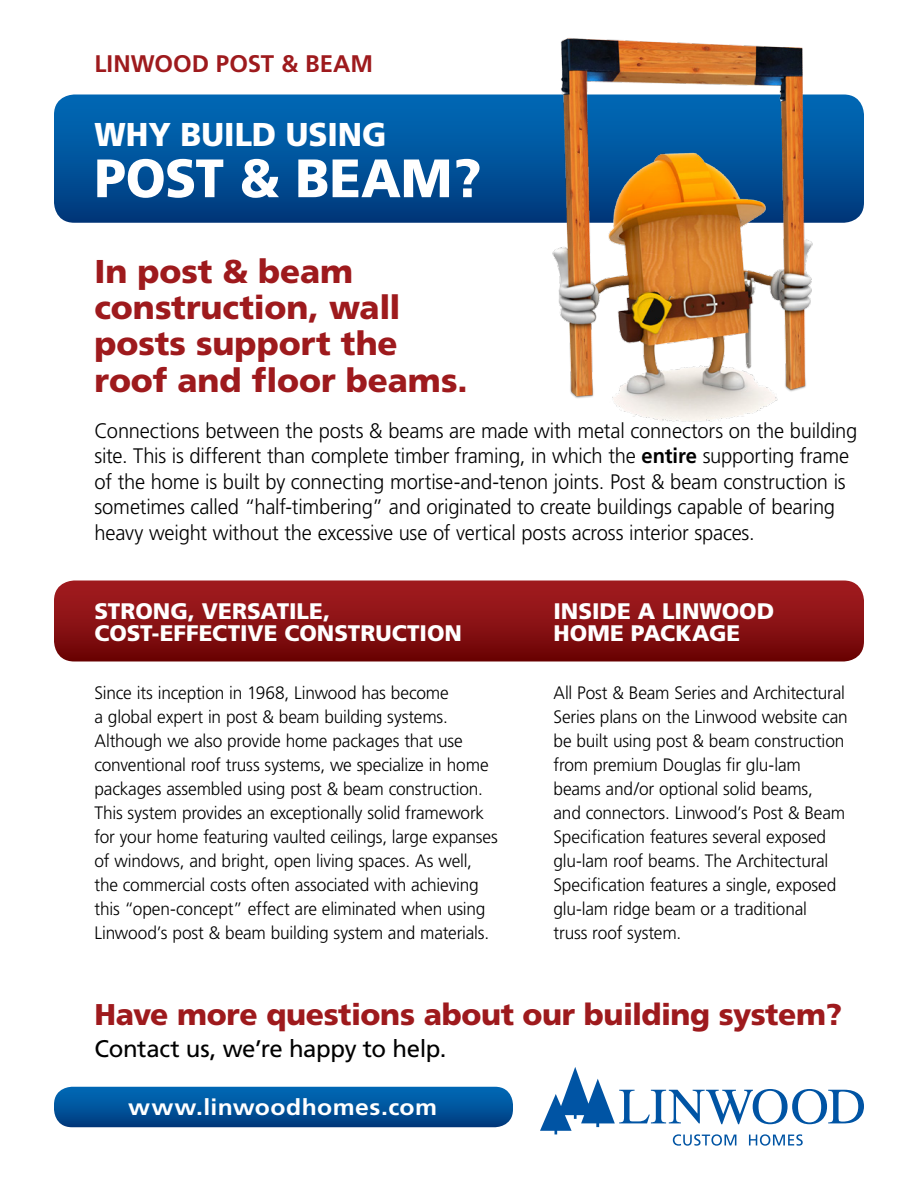
<style>
.page{position:relative;width:918px;height:1188px;background:#fff}
.page>*{position:absolute;margin:0;border:0;box-sizing:border-box;transform-origin:0 0}
.t1{font:900 54px "Frutiger";color:#fff;scale:.95 1}
.t2{font:900 33px/36.5px "Frutiger";color:#9e1a1d}
.t3{font:900 33px "Frutiger";color:#fff;scale:.95 1}
.t4{font:900 30px "Frutiger";letter-spacing:-.015em;color:#9e1a1d}
.t5{font:24px "Frutiger";letter-spacing:-.02em;color:#000}
.t6{font:700 24px "Frutiger";color:#9e1a1d}
.t7{font:900 22.5px "Frutiger";color:#fff}
.t8{font:700 22.5px "Frutiger";letter-spacing:.02em;color:#fff;scale:1.1 1}
.t9{font:300 21px/25.5px "Frutiger";letter-spacing:-.01em;color:#000;scale:.96 1}
.t10{font:300 18px/24px "Frutiger";letter-spacing:-.01em;color:#000;scale:.96 1}
.s1{font-weight:700}
</style>
<div class="page">
<svg style="left:54px;top:580px;width:810px;height:82px;background:#8b1417"></svg>
<svg style="left:54px;top:94px;width:458px;height:129px;background:#02549b"></svg>
<img style="left:512px;top:38px;width:352px;height:384px">
<svg style="left:540px;top:1067px;width:324px;height:79px"></svg>
<svg style="left:54px;top:1087px;width:459px;height:40px;background:#03559c"></svg>
<h3 class="t6" style="left:94px;top:50px;width:280px">LINWOOD POST &amp; BEAM</h3>
<h2 class="t3" style="left:94px;top:115px;width:309px">WhY build using</h2>
<h1 class="t1" style="left:94px;top:146px;width:409px">Post &amp; Beam?</h1>
<h2 class="t2" style="left:94px;top:253px;width:375px">In post &amp; beam construction, wall posts support the roof and floor beams.</h2>
<p class="t9" style="left:94px;top:418px;width:796px">Connections between the posts &amp; beams are made with metal connectors on the building site. This is different than complete timber framing, in which the <span class="s1">entire</span> supporting frame of the home is built by connecting mortise-and-tenon joints. Post &amp; beam construction is sometimes called “half-timbering” and originated to create buildings capable of bearing heavy weight without the excessive use of vertical posts across interior spaces.</p>
<p class="t7" style="left:94px;top:597px;width:59px">STRONG</p>
<p class="t7" style="left:188px;top:597px;width:144px">, versatile,</p>
<p class="t7" style="left:94px;top:620px;width:30px">COST</p>
<p class="t7" style="left:152px;top:620px;width:90px">-EFFECTIVE</p>
<p class="t7" style="left:284px;top:620px;width:31px">CONST</p>
<p class="t7" style="left:360px;top:620px;width:100px">RUCTION</p>
<p class="t10" style="left:94px;top:681px;width:422px">Since its inception in 1968, Linwood has become<br>a global expert in post &amp; beam building systems.<br>Although we also provide home packages that use conventional roof truss systems, we specialize in home packages assembled using post &amp; beam construction.<br>This system provides an exceptionally solid framework for your home featuring vaulted ceilings, large expanses of windows, and bright, open living spaces. As well, the commercial costs often associated with achieving this “open-concept” effect are eliminated when using Linwood’s post &amp; beam building system and materials.</p>
<p class="t7" style="left:554px;top:597px;width:14px">INSIDE</p>
<p class="t7" style="left:638px;top:597px;width:102px">ALINWOOD</p>
<p class="t7" style="left:554px;top:620px;width:18px">HOME</p>
<p class="t7" style="left:631px;top:620px;width:79px">PACKAGE</p>
<p class="t10" style="left:554px;top:681px;width:308px">All Post &amp; Beam Series and Architectural Series plans on the Linwood website can be built using post &amp; beam construction from premium Douglas fir glu-lam beams and/or optional solid beams,<br>and connectors. Linwood’s Post &amp; Beam Specification features several exposed glu-lam roof beams. The Architectural Specification features a single, exposed glu-lam ridge beam or a traditional<br>truss roof system.</p>
<h3 class="t4" style="left:94px;top:997px;width:749px">Have more questions about our building system?</h3>
<h3 class="t5" style="left:94px;top:1034px;width:354px">Contact us, we’re happy to help.</h3>
<p class="t8" style="left:128px;top:1094px;width:282px">www.linwoodhomes.com</p>
</div>
